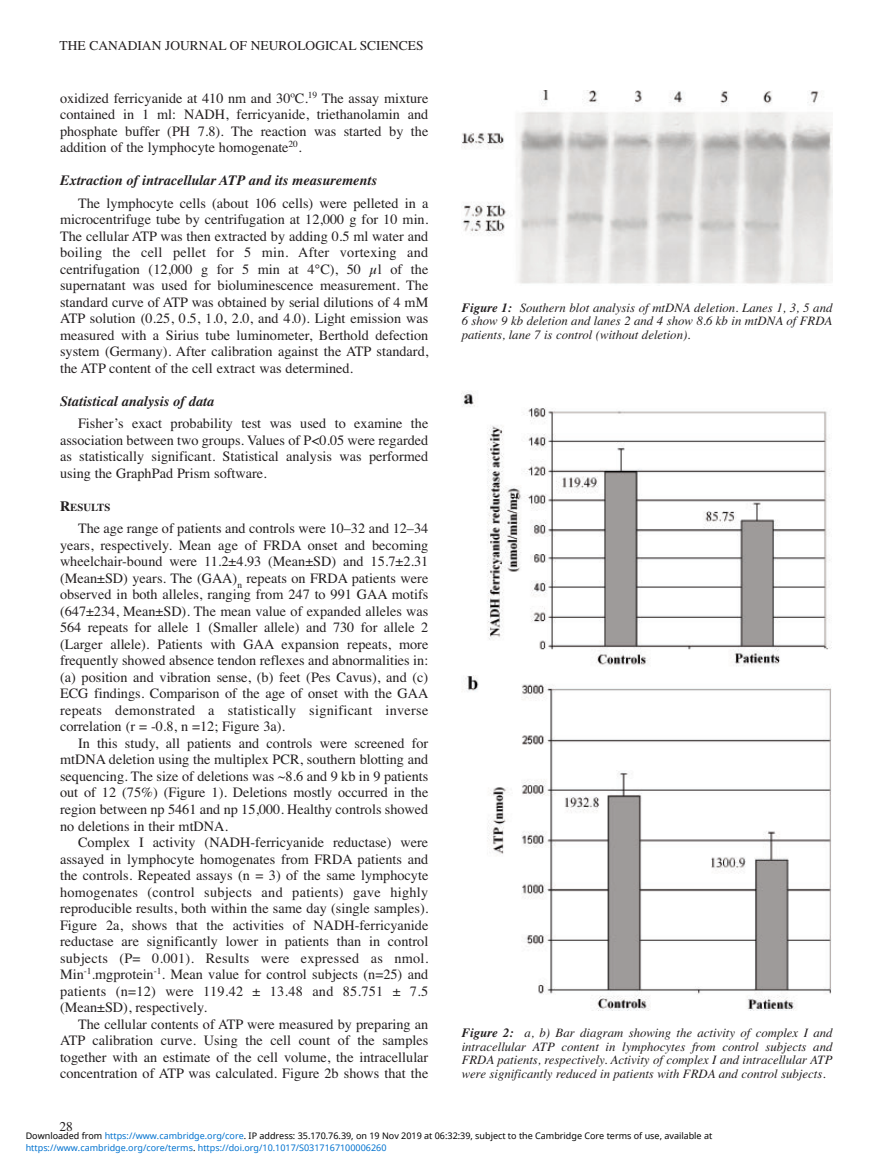
<style>
.page{position:relative;width:891px;height:1175px;background:#fff}
.page>*{position:absolute;margin:0;border:0;box-sizing:border-box;transform-origin:0 0}
.t1{font:14.25px/16.5px "Times";color:#231f20;text-align:justify}
.t2{font:italic 700 14.25px "Times";color:#231f20}
.t3{font:13.5px "Times";color:#231f20}
.t4{font:italic 12.75px/13.5px "Times";color:#231f20;text-align:justify}
.t5{font:700 10.65px "Times";color:#231f20}
.t6{font:9px "Noto Sans";color:#000}
.t7{font:9px "Noto Sans";color:#0172cf}
.s1{font-size:14.25px}
.s2{font-weight:700}
.s3{color:#0172cf}
.s4{color:#000}
</style>
<div class="page">
<img style="left:462px;top:90px;width:370px;height:194px">
<img style="left:462px;top:392px;width:370px;height:618px">
<p class="t3" style="left:60px;top:37px;width:366px">THE CANADIAN JOURNAL OF NEUROLOGICAL SCIENCES</p>
<p class="t1" style="left:60px;top:89px;width:370px">oxidized ferricyanide at 410 nm and 30ºC.<sup>19</sup> The assay mixture contained in 1 ml: NADH, ferricyanide, triethanolamin and phosphate buffer (PH 7.8). The reaction was started by the addition of the lymphocyte homogenate<sup>20</sup>.</p>
<p class="t2" style="left:60px;top:172px;width:319px">Extraction of intracellular ATP and its measurements</p>
<p class="t1" style="left:60px;top:194px;width:370px;text-indent:18px">The lymphocyte cells (about 106 cells) were pelleted in a microcentrifuge tube by centrifugation at 12,000 g for 10 min.<br>The cellular ATP was then extracted by adding 0.5 ml water and boiling the cell pellet for 5 min. After vortexing and centrifugation (12,000 g for 5 min at 4°C), 50 µl of the supernatant was used for bioluminescence measurement. The standard curve of ATP was obtained by serial dilutions of 4 mM ATP solution (0.25, 0.5, 1.0, 2.0, and 4.0). Light emission was measured with a Sirius tube luminometer, Berthold defection system (Germany). After calibration against the ATP standard, the ATP content of the cell extract was determined.</p>
<p class="t2" style="left:60px;top:392px;width:156px">Statistical analysis of data</p>
<p class="t1" style="left:60px;top:415px;width:370px;text-indent:18px">Fisher’s exact probability test was used to examine the association between two groups. Values of P&lt;0.05 were regarded as statistically significant. Statistical analysis was performed using the GraphPad Prism software.</p>
<p class="t5" style="left:60px;top:501px;width:52px"><span class="s1">R</span>ESULTS</p>
<p class="t1" style="left:60px;top:520px;width:370px;text-indent:18px">The age range of patients and controls were 10–32 and 12–34 years, respectively. Mean age of FRDA onset and becoming wheelchair-bound were 11.2±4.93 (Mean±SD) and 15.7±2.31 (Mean±SD) years. The (GAA)<sub>n</sub> repeats on FRDA patients were observed in both alleles, ranging from 247 to 991 GAA motifs (647±234, Mean±SD). The mean value of expanded alleles was 564 repeats for allele 1 (Smaller allele) and 730 for allele 2 (Larger allele). Patients with GAA expansion repeats, more frequently showed absence tendon reflexes and abnormalities in: (a) position and vibration sense, (b) feet (Pes Cavus), and (c)<br>ECG findings. Comparison of the age of onset with the GAA repeats demonstrated a statistically significant inverse correlation (r = -0.8, n =12; Figure 3a).</p>
<p class="t1" style="left:60px;top:734px;width:370px;text-indent:18px">In this study, all patients and controls were screened for mtDNA deletion using the multiplex PCR, southern blotting and sequencing. The size of deletions was ~8.6 and 9 kb in 9 patients out of 12 (75%) (Figure 1). Deletions mostly occurred in the region between np 5461 and np 15,000. Healthy controls showed no deletions in their mtDNA.</p>
<p class="t1" style="left:60px;top:833px;width:370px;text-indent:18px">Complex I activity (NADH-ferricyanide reductase) were assayed in lymphocyte homogenates from FRDA patients and the controls. Repeated assays (n = 3) of the same lymphocyte homogenates (control subjects and patients) gave highly reproducible results, both within the same day (single samples).<br>Figure 2a, shows that the activities of NADH-ferricyanide reductase are significantly lower in patients than in control subjects (P= 0.001). Results were expressed as nmol.<br>Min<sup>-1</sup>.mgprotein<sup>-1</sup>. Mean value for control subjects (n=25) and patients (n=12) were 119.42 ± 13.48 and 85.751 ± 7.5 (Mean±SD), respectively.</p>
<p class="t1" style="left:60px;top:1015px;width:370px;text-indent:18px">The cellular contents of ATP were measured by preparing an ATP calibration curve. Using the cell count of the samples together with an estimate of the cell volume, the intracellular concentration of ATP was calculated. Figure 2b shows that the</p>
<p class="t4" style="left:462px;top:301px;width:372px"><span class="s2">Figure 1:</span> Southern blot analysis of mtDNA deletion. Lanes 1, 3, 5 and 6 show 9 kb deletion and lanes 2 and 4 show 8.6 kb in mtDNA of FRDA patients, lane 7 is control (without deletion).</p>
<p class="t4" style="left:462px;top:1026px;width:372px"><span class="s2">Figure 2:</span> a, b) Bar diagram showing the activity of complex I and intracellular ATP content in lymphocytes from control subjects and FRDA patients, respectively. Activity of complex I and intracellular ATP were significantly reduced in patients with FRDA and control subjects.</p>
<p class="t3" style="left:60px;top:1118px;width:15px">28</p>
<p class="t6" style="left:26px;top:1129px;width:688px">Downloaded from <span class="s3">https://www.cambridge.org/core</span>. IP address: 35.170.76.39, on 19 Nov 2019 at 06:32:39, subject to the Cambridge Core terms of use, available at</p>
<p class="t7" style="left:26px;top:1141px;width:362px">https://www.cambridge.org/core/terms<span class="s4">.</span> https://doi.org/10.1017/S0317167100006260</p>
</div>
